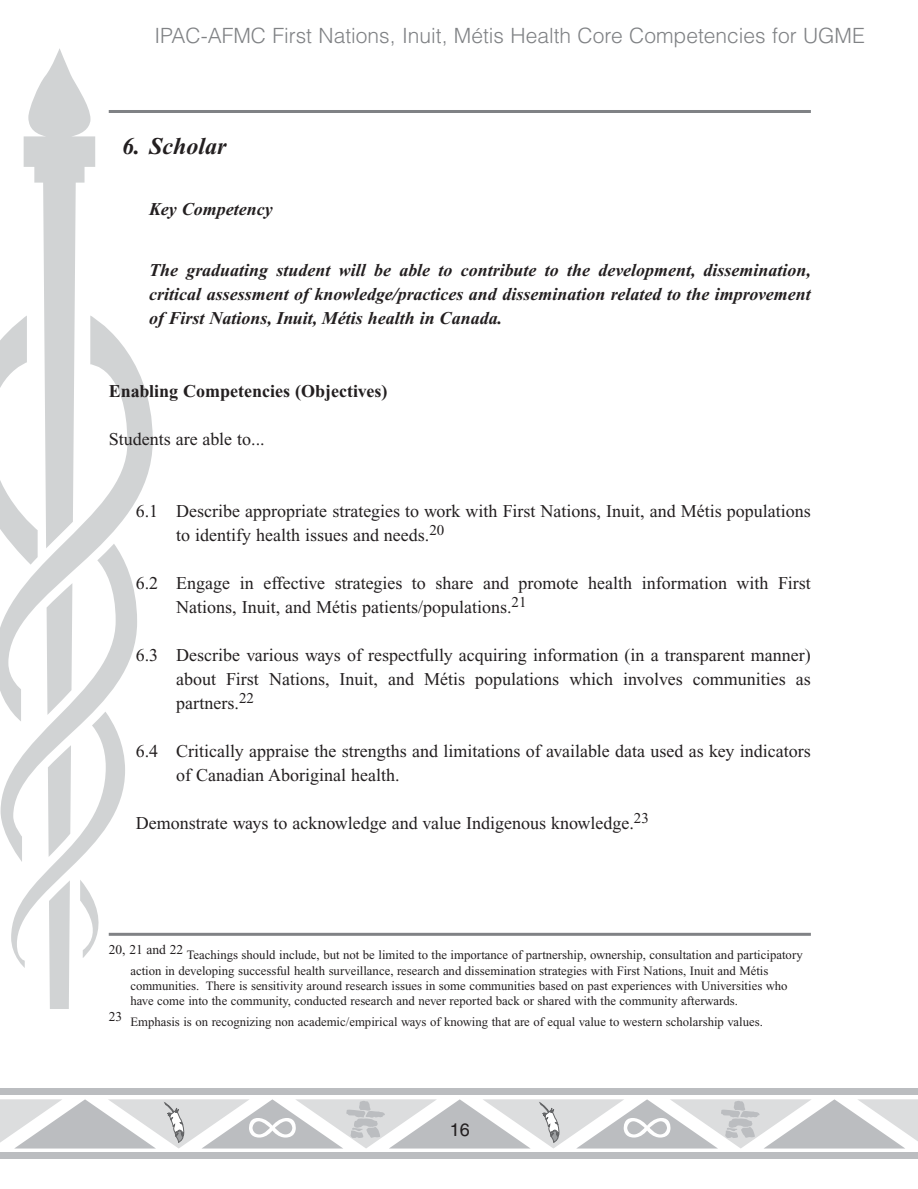
<style>
.page{position:relative;width:918px;height:1189px;background:#fff}
.page>*{position:absolute;margin:0;border:0;box-sizing:border-box;transform-origin:0 0}
.t1{font:italic 700 24px "Times New Roman";color:#231f20}
.t2{font:300 21px "Helvetica";color:#808285}
.t3{font:18px/24px "Times";color:#231f20}
.t4{font:italic 700 18px/24px "Times New Roman";color:#231f20;text-align:justify}
.t5{font:700 18px "Times New Roman";color:#231f20}
.t6{font:18px "Helvetica";color:#231f20}
.t7{font:12.75px/15.5px "Times";color:#231f20}
</style>
<div class="page">
<div style="left:0;top:1088px;width:918px;height:70px;background:#bbbdc0"></div>
<div style="left:0;top:1095px;width:918px;height:56px;background:linear-gradient(to right,#fff,#fff)"></div>
<svg style="left:137px;top:369px;width:16px;height:130px;fill:#d1d3d4"></svg>
<svg style="left:24px;top:48px;width:71px;height:960px;fill:#d3d5d6"></svg>
<svg style="left:0;top:315px;width:137px;height:652px"></svg>
<svg style="left:0;top:1099px;width:918px;height:49px"></svg>
<hr style="left:109px;top:110px;width:702px;height:3px;background:#808285">
<hr style="left:109px;top:932px;width:702px;height:3px;background:#808285">
<p class="t2" style="left:154px;top:28px;width:712px">IPAC-AFMC First Nations, Inuit, Métis Health Core Competencies for UGME</p>
<h1 class="t1" style="left:122px;top:137px;width:106px">6. Scholar</h1>
<p class="t4" style="left:149px;top:199px;width:125px">Key Competency</p>
<p class="t4" style="left:149px;top:260px;width:663px">The graduating student will be able to contribute to the development, dissemination, critical assessment of knowledge/practices and dissemination related to the improvement of First Nations, Inuit, Métis health in Canada.</p>
<p class="t5" style="left:109px;top:384px;width:280px">Enabling Competencies (Objectives)</p>
<p class="t3" style="left:109px;top:428px;width:157px">Students are able to...</p>
<p class="t3" style="left:176px;top:500px;width:636px;text-indent:-40px">6.1 Describe appropriate strategies to work with First Nations, Inuit, and Métis populations to identify health issues and needs.<sup>20</sup></p>
<p class="t3" style="left:176px;top:572px;width:636px;text-indent:-40px">6.2 Engage in effective strategies to share and promote health information with First<br>Nations, Inuit, and Métis patients/populations.<sup>21</sup></p>
<p class="t3" style="left:176px;top:644px;width:636px;text-align:justify;text-indent:-40px">6.3 Describe various ways of respectfully acquiring information (in a transparent manner) about First Nations, Inuit, and Métis populations which involves communities as partners.<sup>22</sup></p>
<p class="t3" style="left:176px;top:740px;width:636px;text-indent:-40px">6.4 Critically appraise the strengths and limitations of available data used as key indicators of Canadian Aboriginal health.</p>
<p class="t3" style="left:136px;top:812px;width:515px">Demonstrate ways to acknowledge and value Indigenous knowledge.<sup>23</sup></p>
<p class="t7" style="left:130px;top:948px;width:674px;text-indent:-22px"><sup>20,</sup> <sup>21</sup> <sup>and</sup> <sup>22</sup> Teachings should include, but not be limited to the importance of partnership, ownership, consultation and participatory action in developing successful health surveillance, research and dissemination strategies with First Nations, Inuit and Métis communities. There is sensitivity around research issues in some communities based on past experiences with Universities who have come into the community, conducted research and never reported back or shared with the community afterwards.</p>
<p class="t7" style="left:109px;top:1014px;width:656px"><sup>23</sup> Emphasis is on recognizing non academic/empirical ways of knowing that are of equal value to western scholarship values.</p>
<p class="t6" style="left:450px;top:1122px;width:22px">16</p>
</div>
